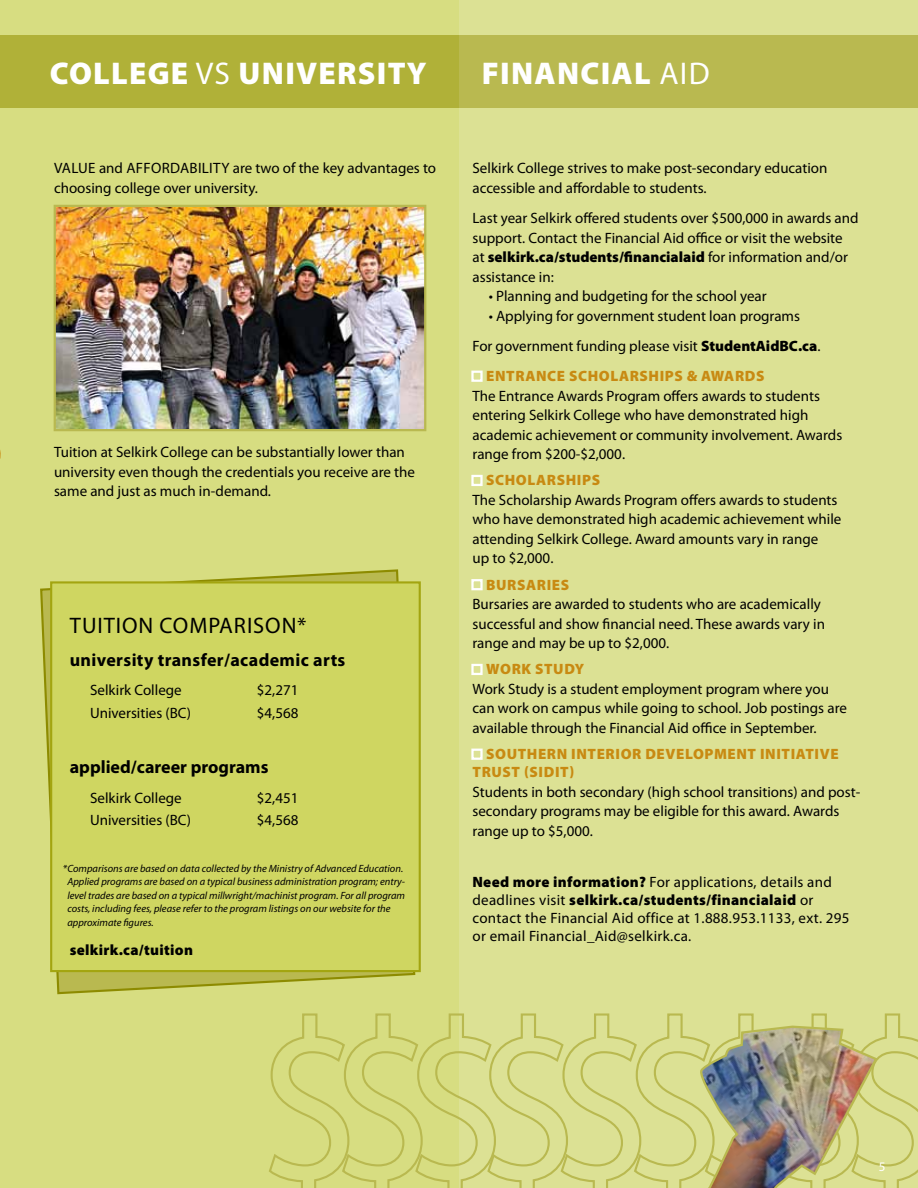
<style>
.page{position:relative;width:918px;height:1188px;background:#fff}
.page>*{position:absolute;margin:0;border:0;box-sizing:border-box;transform-origin:0 0}
.t1{font:900 31.5px "Myriad Pro";letter-spacing:.04em;color:#fff}
.t2{font:22.5px "Myriad Pro";letter-spacing:.09em;color:#000}
.t3{font:700 18px "Myriad Pro";letter-spacing:.02em;color:#000}
.t4{font:700 18px "Myriad Pro";color:#000}
.t5{font:15px/19.5px "Myriad Pro";color:#000}
.t6{font:15px/18px "Myriad Pro";letter-spacing:.02em;color:#000}
.t7{font:900 15px/18px "Myriad Pro";letter-spacing:.04em;color:#c88a12}
.t8{font:900 15px "Myriad Pro";letter-spacing:.02em;color:#000}
.t9{font:13.2px "Myriad Pro";color:#fff}
.t10{font:italic 10.5px/13.5px "Myriad Pro";color:#000}
.s1{font-weight:400}
.s2{font-weight:900}
</style>
<div class="page">
<div style="left:459px;top:0;width:459px;height:1188px;background:#dce194"></div>
<div style="left:0;top:0;width:459px;height:1188px;background:#d7dd81"></div>
<div style="left:0;top:35px;width:459px;height:73px;background:#b0b138"></div>
<div style="left:459px;top:35px;width:459px;height:73px;background:#b9b950"></div>
<svg style="left:40px;top:569px;width:376px;height:426px"></svg>
<div style="left:50px;top:581px;width:371px;height:391px;background:#cfd661;border:2px solid #a3a510"></div>
<div style="left:471px;top:371px;width:12px;height:11px;border:2px solid #fff"></div>
<div style="left:471px;top:475px;width:12px;height:11px;border:2px solid #fff"></div>
<div style="left:471px;top:579px;width:12px;height:11px;border:2px solid #fff"></div>
<div style="left:471px;top:664px;width:12px;height:11px;border:2px solid #fff"></div>
<div style="left:471px;top:749px;width:12px;height:11px;border:2px solid #fff"></div>
<img style="left:57px;top:208px;width:366px;height:220px">
<div style="left:54px;top:205px;width:372px;height:226px;border:2px solid #b9b950"></div>
<svg style="left:269px;top:1013px;width:649px;height:175px"></svg>
<h1 class="t1" style="left:50px;top:52px;width:378px">COLLEGE <span class="s1">vs</span> UNIVERSITY</h1>
<h1 class="t1" style="left:482px;top:52px;width:229px">FINANCIAL <span class="s1">AID</span></h1>
<p class="t5" style="left:54px;top:158px;width:384px;text-indent:144px">ility are two of the key advantages to choosing college over university.</p>
<p class="t5" style="left:54px;top:158px;width:126px">Value and affordab</p>
<p class="t5" style="left:54px;top:442px;width:363px">Tuition at Selkirk College can be substantially lower than university even though the credentials you receive are the same and just as much in-demand.</p>
<h2 class="t2" style="left:70px;top:611px;width:238px">Tu ition Comparison*</h2>
<p class="t3" style="left:70px;top:648px;width:277px">university transfer/academic arts</p>
<p class="t5" style="left:90px;top:680px;width:93px">Selkirk College</p>
<p class="t5" style="left:257px;top:680px;width:43px">$2,271</p>
<p class="t5" style="left:90px;top:703px;width:103px">Universities (BC)</p>
<p class="t5" style="left:257px;top:703px;width:43px">$4,568</p>
<p class="t4" style="left:70px;top:756px;width:200px">applied/career programs</p>
<p class="t5" style="left:90px;top:788px;width:93px">Selkirk College</p>
<p class="t5" style="left:257px;top:788px;width:43px">$2,451</p>
<p class="t5" style="left:90px;top:810px;width:103px">Universities (BC)</p>
<p class="t5" style="left:257px;top:810px;width:43px">$4,568</p>
<p class="t10" style="left:67px;top:861px;width:339px;text-indent:-4px">*Comparisons are based on data collected by the Ministry of Advanced Education.<br>Applied programs are based on a typical business administration program; entry&shy;level trades are based on a typical millwright/machinist program. For all program costs, including fees, please refer to the program listings on our website for the approximate figures.</p>
<p class="t8" style="left:70px;top:940px;width:125px">SELKIRK.CA/TUITION</p>
<p class="t5" style="left:472px;top:158px;width:357px">Selkirk College strives to make post-secondary education accessible and affordable to students.</p>
<p class="t5" style="left:472px;top:208px;width:387px">Last year Selkirk offered students over $500,000 in awards and support. Contact the Financial Aid office or visit the website at <span class="s2">SELKIRK.CA/STUDENTS/FINANCIALAID</span> for information and/or assistance in:</p>
<p class="t5" style="left:489px;top:286px;width:280px">• Planning and budgeting for the school year</p>
<p class="t5" style="left:489px;top:306px;width:313px">• Applying for government student loan programs</p>
<p class="t5" style="left:472px;top:336px;width:349px">For government funding please visit <span class="s2">STUDENTAIDBC.CA</span>.</p>
<p class="t7" style="left:486px;top:366px;width:280px">ENTRANCE SCHOLARSHIPS &amp; AWARDS</p>
<p class="t5" style="left:473px;top:386px;width:371px">The Entrance Awards Program offers awards to students entering Selkirk College who have demonstrated high academic achievement or community involvement. Awards range from $200-$2,000.</p>
<p class="t7" style="left:486px;top:471px;width:115px">SCHOLARSHIPS</p>
<p class="t5" style="left:472px;top:490px;width:370px">The Scholarship Awards Program offers awards to students who have demonstrated high academic achievement while attending Selkirk College. Award amounts vary in range<br>up to $2,000.</p>
<p class="t7" style="left:486px;top:575px;width:85px">BURSARIES</p>
<p class="t5" style="left:472px;top:594px;width:354px">Bursaries are awarded to students who are academically successful and show financial need. These awards vary in range and may be up to $2,000.</p>
<p class="t7" style="left:486px;top:660px;width:100px">WORK STUDY</p>
<p class="t5" style="left:472px;top:679px;width:376px">Work Study is a student employment program where you can work on campus while going to school. Job postings are available through the Financial Aid office in September.</p>
<p class="t7" style="left:473px;top:744px;width:366px;text-indent:13px">SOUTHERN INTERIOR DEVELOPMENT INITIATIVE<br>TRUST (SIDIT</p>
<p class="t7" style="left:569px;top:762px;width:6px">)</p>
<p class="t5" style="left:473px;top:782px;width:389px">Students in both secondary (high school transitions) and post&shy;secondary programs may be eligible for this award. Awards range up to $5,000.</p>
<p class="t6" style="left:473px;top:872px;width:379px"><span class="s2">NEED MORE INFORMATION?</span> For applications, details and deadlines visit <span class="s2">SELKIRK.CA/STUDENTS/FINANCIALAID</span> or contact the Financial Aid office at 1.888.953.1133, ext. 295 or email Financial_Aid@selkirk.ca.</p>
<p class="t9" style="left:879px;top:1158px;width:8px">5</p>
</div>
